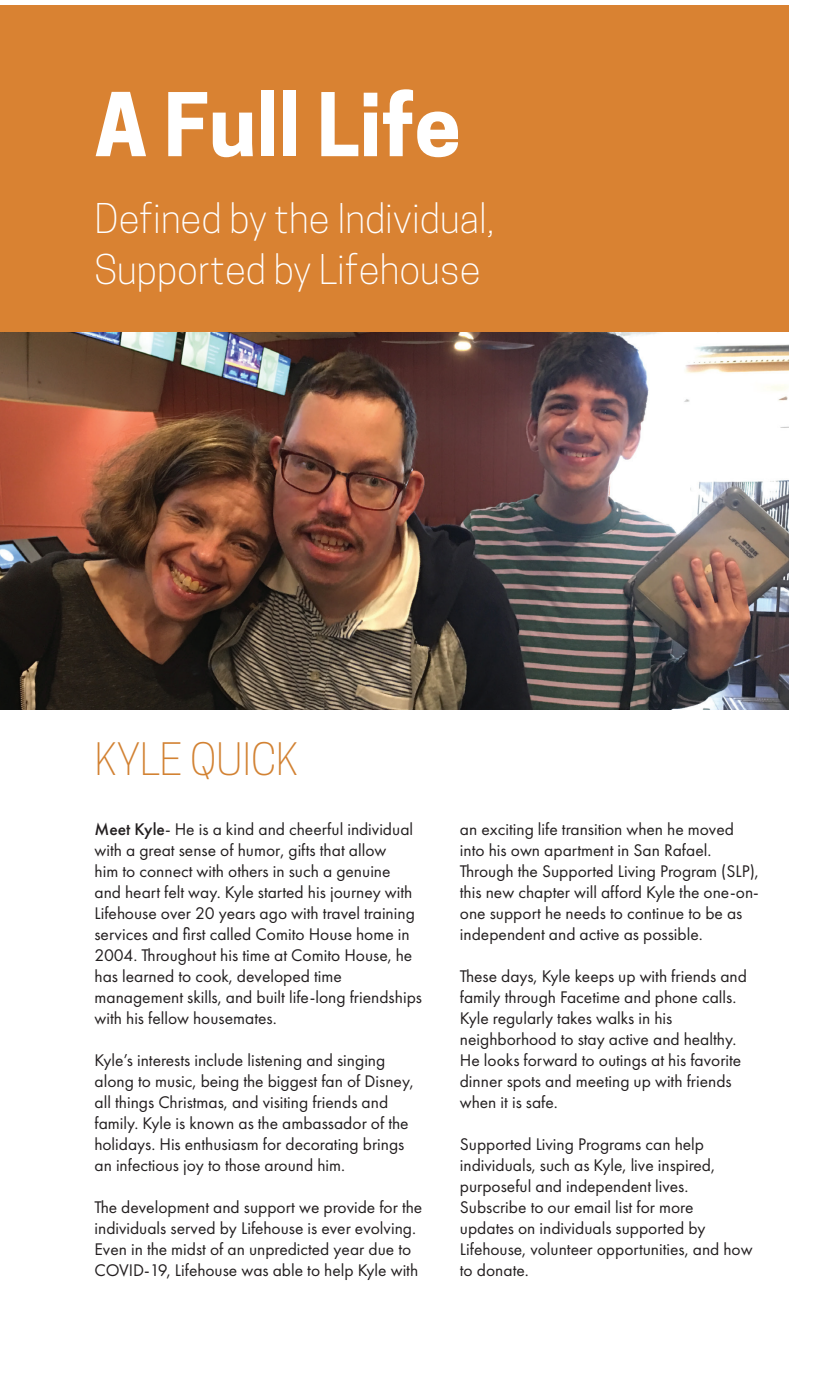
<style>
.page{position:relative;width:819px;height:1386px;background:#fff}
.page>*{position:absolute;margin:0;border:0;box-sizing:border-box;transform-origin:0 0}
.t1{font:700 82.25px "Cooper Hewitt";color:#fff}
.t2{font:300 42px "Cooper Hewitt";letter-spacing:-.01em;color:#d28233}
.t3{font:300 38.5px/50.8px "Cooper Hewitt";color:#fff}
.t4{font:17.5px/21px "Futura PT";color:#231f20}
.s1{font-weight:500}
</style>
<div class="page">
<div style="left:0;top:6px;width:788px;height:327px;background:#d98232"></div>
<img style="left:0;top:333px;width:788px;height:376px">
<h1 class="t1" style="left:94px;top:77px;width:368px">A Full Life</h1>
<h3 class="t3" style="left:94px;top:194px;width:401px">Defined by the Individual,<br>Supported by Lifehouse</h3>
<h2 class="t2" style="left:94px;top:734px;width:205px">KYLE QUICK</h2>
<p class="t4" style="left:94px;top:819px;width:329px"><span class="s1">Meet Kyle</span>- He is a kind and cheerful individual with a great sense of humor, gifts that allow<br>him to connect with others in such a genuine<br>and heart felt way. Kyle started his journey with Lifehouse over 20 years ago with travel training services and first called Comito House home in 2004. Throughout his time at Comito House, he has learned to cook, developed time management skills, and built life-long friendships with his fellow housemates.</p>
<p class="t4" style="left:94px;top:1050px;width:321px">Kyle’s interests include listening and singing along to music, being the biggest fan of Disney, all things Christmas, and visiting friends and family. Kyle is known as the ambassador of the holidays. His enthusiasm for decorating brings an infectious joy to those around him.</p>
<p class="t4" style="left:94px;top:1197px;width:329px">The development and support we provide for the individuals served by Lifehouse is ever evolving.<br>Even in the midst of an unpredicted year due to COVID-19, Lifehouse was able to help Kyle with</p>
<p class="t4" style="left:460px;top:819px;width:300px">an exciting life transition when he moved into his own apartment in San Rafael.<br>Through the Supported Living Program (SLP), this new chapter will afford Kyle the one-on&shy;one support he needs to continue to be as independent and active as possible.</p>
<p class="t4" style="left:460px;top:966px;width:289px">These days, Kyle keeps up with friends and family through Facetime and phone calls.<br>Kyle regularly takes walks in his neighborhood to stay active and healthy.<br>He looks forward to outings at his favorite dinner spots and meeting up with friends when it is safe.</p>
<p class="t4" style="left:460px;top:1134px;width:294px">Supported Living Programs can help individuals, such as Kyle, live inspired, purposeful and independent lives.<br>Subscribe to our email list for more<br>updates on individuals supported by Lifehouse, volunteer opportunities, and how to donate.</p>
</div>
